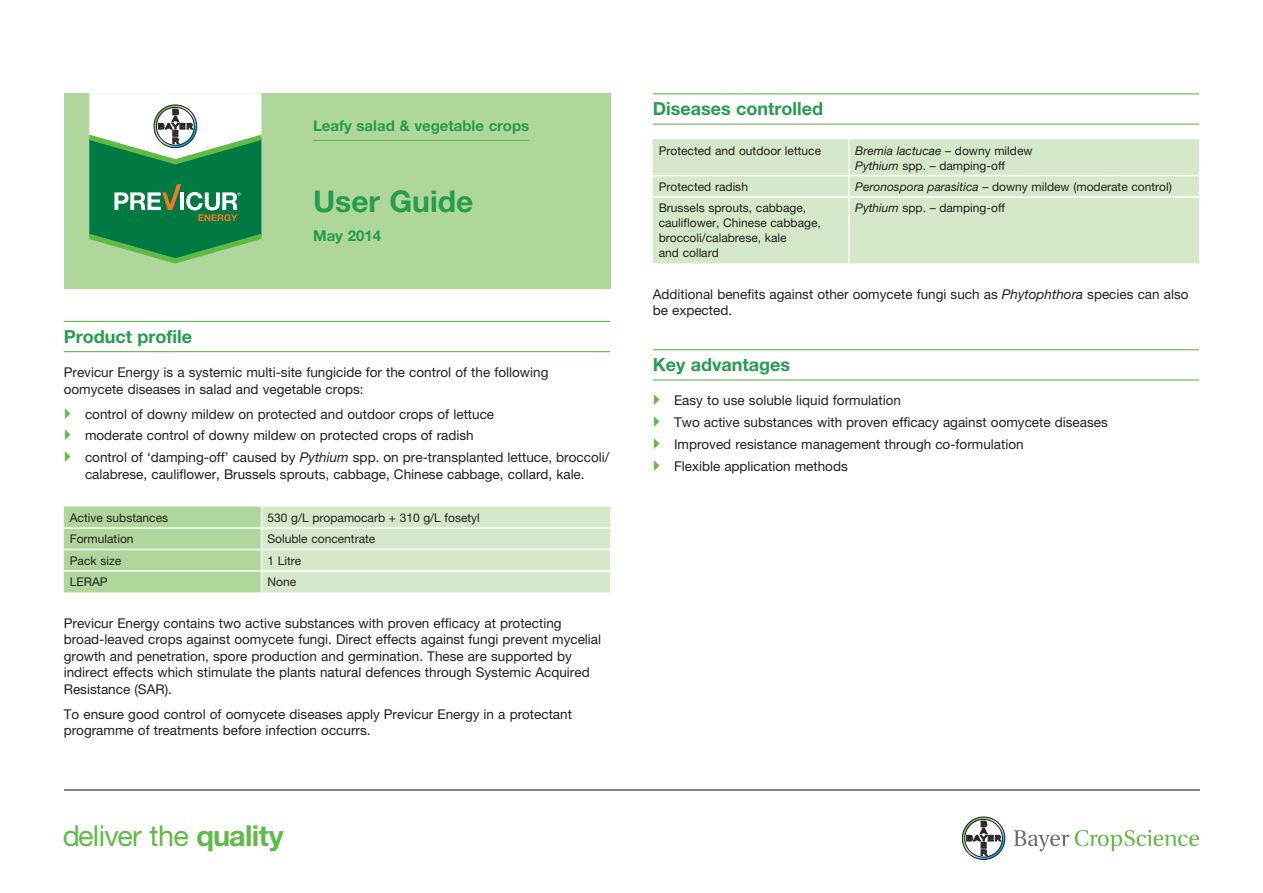
<style>
.page{position:relative;width:1263px;height:893px;background:#fff}
.page>*{position:absolute;margin:0;border:0;box-sizing:border-box;transform-origin:0 0}
.t1{font:700 30px "Helvetica Neue";color:#259d4d}
.t2{font:28.8px "Helvetica Neue";letter-spacing:-.02em;color:#60bb46}
.t3{font:700 18px "Helvetica Neue";color:#259d4d}
.t4{font:700 15px "Helvetica Neue";color:#259d4d}
.t5{font:13.5px/16.5px "Helvetica Neue";color:#231f20}
.t6{font:12px/15px "Helvetica Neue";color:#231f20}
.s1{font-style:italic}
.s2{font-weight:700}
</style>
<div class="page">
<div style="left:64px;top:94px;width:546px;height:195px;background:#b0d79b"></div>
<hr style="left:64px;top:789px;width:1135px;height:1px;background:#808285">
<hr style="left:313px;top:140px;width:216px;height:1px;background:#60bb46">
<svg style="left:89px;top:93px;width:172px;height:171px"></svg>
<svg style="left:962px;top:817px;width:43px;height:43px"></svg>
<svg style="left:1014px;top:830px;width:55px;height:21px"></svg>
<svg style="left:1075px;top:830px;width:124px;height:21px"></svg>
<hr style="left:64px;top:321px;width:546px;height:1px;background:#60bb46">
<hr style="left:64px;top:351px;width:546px;height:1px;background:#60bb46">
<svg style="left:64px;top:507px;width:546px;height:85px"></svg>
<hr style="left:653px;top:93px;width:546px;height:1px;background:#60bb46">
<hr style="left:653px;top:124px;width:546px;height:1px;background:#60bb46">
<hr style="left:653px;top:349px;width:546px;height:1px;background:#60bb46">
<hr style="left:653px;top:379px;width:546px;height:2px;background:#60bb46">
<div style="left:653px;top:139px;width:546px;height:124px;background:#d5e9ca"></div>
<hr style="left:848px;top:139px;width:2px;height:36px;background:#fff">
<hr style="left:848px;top:176px;width:2px;height:20px;background:#fff">
<hr style="left:848px;top:198px;width:2px;height:65px;background:#fff">
<hr style="left:653px;top:175px;width:196px;height:1px;background:#fff">
<hr style="left:849px;top:175px;width:350px;height:1px;background:#fff">
<hr style="left:653px;top:196px;width:196px;height:2px;background:#fff">
<hr style="left:849px;top:196px;width:350px;height:2px;background:#fff">
<p class="t4" style="left:313px;top:117px;width:218px">Leafy salad &amp; vegetable crops</p>
<h1 class="t1" style="left:313px;top:182px;width:162px">User Guide</h1>
<p class="t4" style="left:313px;top:226px;width:69px">May 2014</p>
<h3 class="t3" style="left:64px;top:325px;width:130px">Product profile</h3>
<p class="t5" style="left:64px;top:364px;width:486px">Previcur Energy is a systemic multi-site fungicide for the control of the following oomycete diseases in salad and vegetable crops:</p>
<p class="t5" style="left:85px;top:403px;width:526px;line-height:21.8px">control of downy mildew on protected and outdoor crops of lettuce<br>moderate control of downy mildew on protected crops of radish<br>control of ‘damping-off’ caused by <span class="s1">Pythium</span> spp. on pre-transplanted lettuce, broccoli/</p>
<p class="t5" style="left:85px;top:466px;width:501px">calabrese, cauliflower, Brussels sprouts, cabbage, Chinese cabbage, collard, kale.</p>
<p class="t6" style="left:70px;top:510px;width:100px">Active substances</p>
<p class="t6" style="left:267px;top:510px;width:214px">530 g/L propamocarb + 310 g/L fosetyl</p>
<p class="t6" style="left:70px;top:531px;width:65px">Formulation</p>
<p class="t6" style="left:267px;top:531px;width:109px">Soluble concentrate</p>
<p class="t6" style="left:70px;top:553px;width:53px">Pack size</p>
<p class="t6" style="left:267px;top:553px;width:35px">1 Litre</p>
<p class="t6" style="left:70px;top:574px;width:39px">LERAP</p>
<p class="t6" style="left:267px;top:574px;width:30px">None</p>
<p class="t5" style="left:64px;top:615px;width:539px">Previcur Energy contains two active substances with proven efficacy at protecting broad-leaved crops against oomycete fungi. Direct effects against fungi prevent mycelial growth and penetration, spore production and germination. These are supported by indirect effects which stimulate the plants natural defences through Systemic Acquired Resistance (SAR).</p>
<p class="t5" style="left:64px;top:706px;width:510px">To ensure good control of oomycete diseases apply Previcur Energy in a protectant programme of treatments before infection occurrs.</p>
<h2 class="t2" style="left:63px;top:818px;width:223px">deliver the <span class="s2">quality</span></h2>
<h3 class="t3" style="left:653px;top:98px;width:172px">Diseases controlled</h3>
<p class="t6" style="left:659px;top:143px;width:164px">Protected and outdoor lettuce</p>
<p class="t6" style="left:855px;top:143px;width:179px"><span class="s1">Bremia lactucae</span> – downy mildew<br><span class="s1">Pythium</span> spp. – damping-off</p>
<p class="t6" style="left:659px;top:179px;width:91px">Protected radish</p>
<p class="t6" style="left:855px;top:179px;width:318px"><span class="s1">Peronospora parasitica</span> – downy mildew (moderate control)</p>
<p class="t6" style="left:659px;top:200px;width:163px">Brussels sprouts, cabbage, cauliflower, Chinese cabbage, broccoli/calabrese, kale<br>and collard</p>
<p class="t6" style="left:855px;top:200px;width:151px"><span class="s1">Pythium</span> spp. – damping-off</p>
<p class="t5" style="left:653px;top:286px;width:537px">Additional benefits against other oomycete fungi such as <span class="s1">Phytophthora</span> species can also be expected.</p>
<h3 class="t3" style="left:653px;top:353px;width:139px">Key advantages</h3>
<p class="t5" style="left:674px;top:390px;width:435px;line-height:21.8px">Easy to use soluble liquid formulation<br>Two active substances with proven efficacy against oomycete diseases Improved resistance management through co-formulation<br>Flexible application methods</p>
</div>
